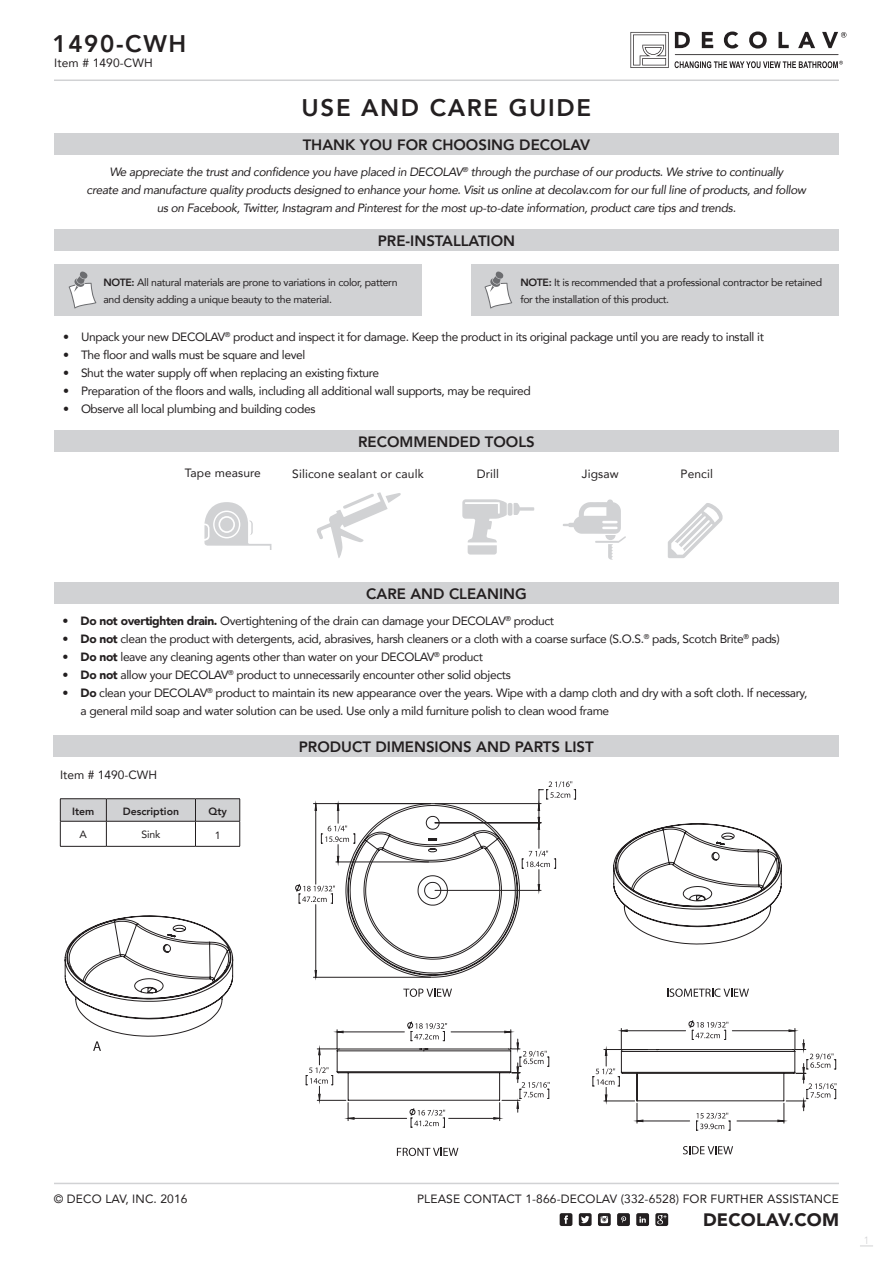
<style>
.page{position:relative;width:893px;height:1263px;background:#fff}
.page>*{position:absolute;margin:0;border:0;box-sizing:border-box;transform-origin:0 0}
.t1{font:800 24px "Avenir";letter-spacing:.07em;color:#231f20}
.t2{font:900 18px "Avenir";letter-spacing:.01em;color:#231f20}
.t3{font:800 15px "Avenir";color:#231f20}
.t4{font:12px/18px "Avenir";letter-spacing:-.03em;color:#231f20}
.t5{font:italic 12px/18px "Avenir";letter-spacing:-.03em;color:#231f20;text-align:center}
.t6{font:12px "Avenir";letter-spacing:.01em;color:#231f20}
.t7{font:12px "Avenir";color:#231f20}
.t8{font:10.5px/16.5px "Avenir";letter-spacing:-.03em;color:#231f20}
.t9{font:800 10.5px "Avenir";color:#231f20}
.t10{font:300 10.5px "Avenir";color:#d1d2d4}
.s1{font-weight:800}
.s2{font-weight:900}
</style>
<div class="page">
<hr style="left:54px;top:79px;width:785px;height:2px;background:#d1d2d4">
<hr style="left:54px;top:1183px;width:785px;height:1px;background:#d1d2d4">
<svg style="left:860px;top:1246px;width:13px;height:1px"></svg>
<svg style="left:630px;top:32px;width:216px;height:36px"></svg>
<hr style="left:675px;top:54px;width:163px;height:1px;background:#231f20">
<svg style="left:617px;top:1213px;width:13px;height:13px"></svg>
<svg style="left:598px;top:1213px;width:13px;height:13px"></svg>
<svg style="left:636px;top:1213px;width:13px;height:13px"></svg>
<svg style="left:560px;top:1213px;width:12px;height:13px"></svg>
<svg style="left:579px;top:1213px;width:13px;height:13px"></svg>
<svg style="left:655px;top:1213px;width:13px;height:13px"></svg>
<div style="left:471px;top:264px;width:368px;height:52px;background:#d1d2d4"></div>
<div style="left:54px;top:264px;width:368px;height:52px;background:#d1d2d4"></div>
<div style="left:54px;top:134px;width:785px;height:21px;background:#d1d2d4"></div>
<div style="left:54px;top:582px;width:785px;height:22px;background:#d1d2d4"></div>
<div style="left:54px;top:430px;width:785px;height:21px;background:#d1d2d4"></div>
<div style="left:54px;top:229px;width:785px;height:21px;background:#d1d2d4"></div>
<div style="left:54px;top:735px;width:785px;height:22px;background:#d1d2d4"></div>
<svg style="left:204px;top:502px;width:67px;height:48px"></svg>
<svg style="left:513px;top:503px;width:21px;height:12px"></svg>
<hr style="left:508px;top:503px;width:4px;height:13px;background:#d1d2d4;border-radius:2px">
<svg style="left:462px;top:499px;width:45px;height:56px"></svg>
<svg style="left:668px;top:503px;width:55px;height:55px"></svg>
<svg style="left:317px;top:492px;width:84px;height:66px"></svg>
<svg style="left:69px;top:272px;width:27px;height:36px"></svg>
<svg style="left:484px;top:272px;width:28px;height:36px"></svg>
<svg style="left:563px;top:499px;width:63px;height:61px"></svg>
<hr style="left:60px;top:798px;width:46px;height:1px;background:#231f20">
<hr style="left:106px;top:798px;width:89px;height:1px;background:#231f20">
<hr style="left:195px;top:798px;width:45px;height:1px;background:#231f20">
<svg style="left:60px;top:799px;width:180px;height:47px"></svg>
<hr style="left:60px;top:846px;width:46px;height:1px;background:#231f20">
<hr style="left:106px;top:846px;width:89px;height:1px;background:#231f20">
<hr style="left:195px;top:846px;width:45px;height:1px;background:#231f20">
<svg style="left:397px;top:1148px;width:61px;height:8px"></svg>
<svg style="left:403px;top:988px;width:49px;height:9px"></svg>
<svg style="left:667px;top:988px;width:82px;height:9px"></svg>
<svg style="left:683px;top:1146px;width:50px;height:8px"></svg>
<svg style="left:295px;top:781px;width:281px;height:197px"></svg>
<svg style="left:613px;top:823px;width:169px;height:122px"></svg>
<svg style="left:64px;top:915px;width:170px;height:136px"></svg>
<svg style="left:306px;top:1021px;width:244px;height:107px"></svg>
<svg style="left:593px;top:1020px;width:244px;height:111px"></svg>
<h1 class="t1" style="left:52px;top:25px;width:135px">1490-CWH</h1>
<p class="t6" style="left:54px;top:53px;width:100px">Item # 1490-CWH</p>
<h1 class="t1" style="left:302px;top:89px;width:291px">USE AND CARE GUIDE</h1>
<p class="t3" style="left:303px;top:133px;width:289px">THANK YOU FOR CHOOSING DECOLAV</p>
<p class="t5" style="left:87px;top:163px;width:721px">We appreciate the trust and confidence you have placed in DECOLAV<sup>®</sup> through the purchase of our products. We strive to continually<br>create and manufacture quality products designed to enhance your home. Visit us online at decolav.com for our full line of products, and follow us on Facebook, Twitter, Instagram and Pinterest for the most up-to-date information, product care tips and trends.</p>
<p class="t3" style="left:378px;top:229px;width:139px">PRE-INSTALLATION</p>
<p class="t8" style="left:103px;top:274px;width:296px"><span class="s1">NOTE:</span> All natural materials are prone to variations in color, pattern and density adding a unique beauty to the material.</p>
<p class="t8" style="left:520px;top:274px;width:303px"><span class="s1">NOTE:</span> It is recommended that a professional contractor be retained for the installation of this product.</p>
<p class="t4" style="left:63px;top:328px;width:702px">• Unpack your new DECOLAV<sup>®</sup> product and inspect it for damage. Keep the product in its original package until you are ready to install it</p>
<p class="t4" style="left:63px;top:346px;width:244px">• The floor and walls must be square and level</p>
<p class="t4" style="left:63px;top:364px;width:318px">• Shut the water supply off when replacing an existing fixture</p>
<p class="t4" style="left:63px;top:382px;width:469px">• Preparation of the floors and walls, including all additional wall supports, may be required</p>
<p class="t4" style="left:63px;top:400px;width:254px">• Observe all local plumbing and building codes</p>
<p class="t3" style="left:358px;top:430px;width:178px">RECOMMENDED TOOLS</p>
<p class="t6" style="left:185px;top:464px;width:78px">Tape measure</p>
<p class="t6" style="left:292px;top:464px;width:133px">Silicone sealant or caulk</p>
<p class="t4" style="left:477px;top:464px;width:24px">Drill</p>
<p class="t4" style="left:582px;top:464px;width:38px">Jigsaw</p>
<p class="t4" style="left:680px;top:464px;width:34px">Pencil</p>
<p class="t3" style="left:366px;top:582px;width:162px">CARE AND CLEANING</p>
<p class="t4" style="left:63px;top:611px;width:493px"><span class="s2">• Do not overtighten drain.</span> Overtightening of the drain can damage your DECOLAV<sup>®</sup> product</p>
<p class="t4" style="left:63px;top:629px;width:719px">• <span class="s2">Do not</span> clean the product with detergents, acid, abrasives, harsh cleaners or a cloth with a coarse surface (S.O.S.<sup>®</sup> pads, Scotch Brite<sup>®</sup> pads)</p>
<p class="t4" style="left:63px;top:647px;width:422px"><span class="s2">• Do not</span> leave any cleaning agents other than water on your DECOLAV<sup>®</sup> product</p>
<p class="t4" style="left:63px;top:665px;width:450px"><span class="s2">• Do not</span> allow your DECOLAV<sup>®</sup> product to unnecessarily encounter other solid objects</p>
<p class="t4" style="left:81px;top:683px;width:728px;text-indent:-18px">• <span class="s2">Do</span> clean your DECOLAV<sup>®</sup> product to maintain its new appearance over the years. Wipe with a damp cloth and dry with a soft cloth. If necessary, a general mild soap and water solution can be used. Use only a mild furniture polish to clean wood frame</p>
<p class="t7" style="left:60px;top:765px;width:98px">Item # 1490-CWH</p>
<p class="t9" style="left:72px;top:803px;width:24px">Item</p>
<p class="t9" style="left:123px;top:803px;width:58px">Description</p>
<p class="t9" style="left:208px;top:803px;width:20px">Qty</p>
<p class="t8" style="left:80px;top:825px;width:9px">A</p>
<p class="t8" style="left:142px;top:825px;width:20px">Sink</p>
<p class="t8" style="left:215px;top:827px;width:7px">1</p>
<p class="t3" style="left:299px;top:735px;width:296px">PRODUCT DIMENSIONS AND PARTS LIST</p>
<p class="t6" style="left:54px;top:1189px;width:135px">© DECO LAV, INC. 2016</p>
<p class="t6" style="left:417px;top:1189px;width:423px">PLEASE CONTACT 1-866-DECOLAV (332-6528) FOR FURTHER ASSISTANCE</p>
<h2 class="t2" style="left:703px;top:1204px;width:137px">DECOLAV.COM</h2>
<p class="t10" style="left:864px;top:1234px;width:7px">1</p>
</div>
